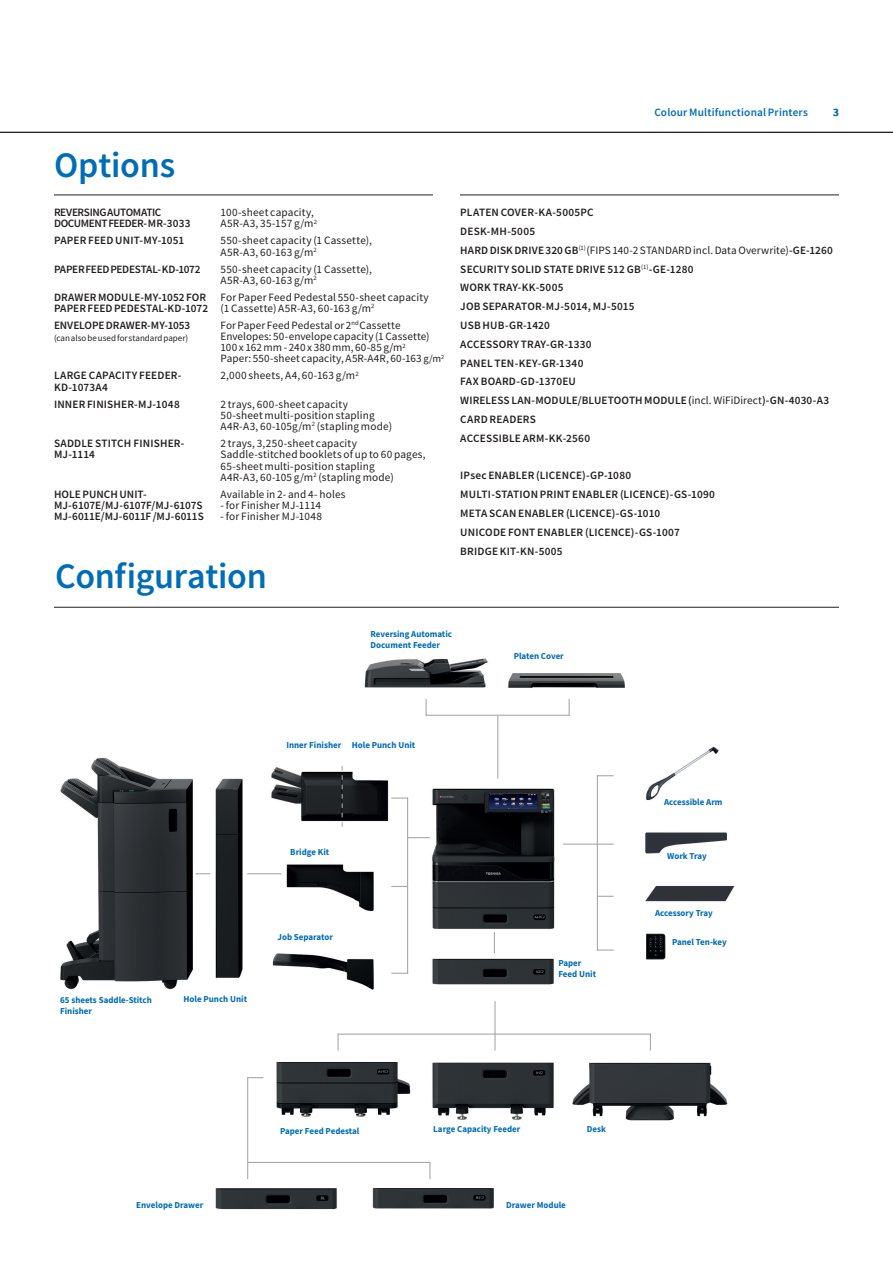
<style>
.page{position:relative;width:893px;height:1263px;background:#fff}
.page>*{position:absolute;margin:0;border:0;box-sizing:border-box;transform-origin:0 0}
.Headline_24pt{font:500 36px "Toshiba Sans";letter-spacing:-.005em;color:#006db7}
.Table_category_7_5pt{font:500 11.25px/11.2px "Toshiba Sans";letter-spacing:.01em;color:#231f20}
.Table_description_7{font:11.25px/11.2px "Toshiba Sans";letter-spacing:.015em;color:#231f20}
.Table_category_7_5pt-2{font:11.25px "Toshiba Sans";letter-spacing:.005em;color:#231f20}
.Table_category_7_5pt-3{font:500 11.25px/11.2px "Toshiba Sans";letter-spacing:-.035em;color:#231f20}
.Page_title_7_5pt{font:500 11.25px "Toshiba Sans";letter-spacing:.015em;color:#006db7}
.Table_category_7_5pt-4{font:500 11.25px "Toshiba Sans";letter-spacing:-.03em;color:#231f20}
.Table_description_7-2{font:11.1px/11.1px "Toshiba Sans";letter-spacing:.005em;color:#231f20}
.t1{font:700 9.15px/10.9px "Toshiba Sans";color:#006db7}
.Table_category_7_5pt-5{font:9px "Toshiba Sans";color:#231f20}
.s1{font-size:10.5px}
.s2{font-weight:500}
.s3{font-weight:400}
</style>
<div class="page">
<hr style="left:0;top:132px;width:893px;height:1px;background:#231f20">
<hr style="left:54px;top:195px;width:379px;height:1px;background:#231f20">
<hr style="left:460px;top:195px;width:379px;height:1px;background:#231f20">
<img style="left:60px;top:658px;width:675px;height:552px">
<svg style="left:391px;top:973px;width:16px;height:1px"></svg>
<svg style="left:391px;top:797px;width:16px;height:2px"></svg>
<svg style="left:408px;top:837px;width:22px;height:1px"></svg>
<svg style="left:391px;top:886px;width:16px;height:1px"></svg>
<hr style="left:407px;top:797px;width:1px;height:177px;background:#a8a9ad">
<svg style="left:598px;top:775px;width:16px;height:1px"></svg>
<hr style="left:563px;top:843px;width:34px;height:2px;background:#a8a9ad">
<svg style="left:598px;top:843px;width:16px;height:2px"></svg>
<svg style="left:598px;top:896px;width:16px;height:1px"></svg>
<svg style="left:598px;top:949px;width:16px;height:1px"></svg>
<hr style="left:597px;top:775px;width:1px;height:175px;background:#a8a9ad">
<svg style="left:342px;top:766px;width:1px;height:61px"></svg>
<svg style="left:494px;top:932px;width:1px;height:21px"></svg>
<svg style="left:426px;top:699px;width:1px;height:16px"></svg>
<svg style="left:569px;top:699px;width:1px;height:16px"></svg>
<hr style="left:426px;top:715px;width:144px;height:1px;background:#a8a9ad">
<hr style="left:497px;top:716px;width:1px;height:62px;background:#a8a9ad">
<hr style="left:494px;top:1001px;width:2px;height:34px;background:#a8a9ad">
<svg style="left:494px;top:1035px;width:2px;height:15px"></svg>
<svg style="left:337px;top:1035px;width:2px;height:15px"></svg>
<svg style="left:650px;top:1035px;width:1px;height:15px"></svg>
<hr style="left:337px;top:1033px;width:314px;height:2px;background:#a8a9ad">
<hr style="left:247px;top:873px;width:35px;height:1px;background:#a8a9ad">
<svg style="left:196px;top:873px;width:14px;height:1px"></svg>
<svg style="left:429px;top:1163px;width:1px;height:16px"></svg>
<hr style="left:247px;top:1162px;width:183px;height:1px;background:#a8a9ad">
<hr style="left:247px;top:1077px;width:1px;height:102px;background:#a8a9ad">
<svg style="left:248px;top:1077px;width:15px;height:1px"></svg>
<hr style="left:54px;top:607px;width:785px;height:1px;background:#231f20">
<p class="Page_title_7_5pt" style="left:654px;top:105px;width:155px">Colour Multifunctional Printers</p>
<p class="Page_title_7_5pt" style="left:833px;top:105px;width:7px">3</p>
<p class="Headline_24pt" style="left:54px;top:141px;width:123px">Options</p>
<p class="Table_category_7_5pt-3" style="left:54px;top:207px;width:138px">REVERSING AUTOMATIC<br>DOCUMENT FEEDER- MR-3033</p>
<p class="Table_description_7" style="left:221px;top:207px;width:98px">100-sheet capacity,<br>A5R-A3, 35-157 g/m<sup>2</sup></p>
<p class="Table_category_7_5pt" style="left:54px;top:235px;width:132px">PAPER FEED UNIT-MY-1051</p>
<p class="Table_description_7" style="left:221px;top:235px;width:153px">550-sheet capacity (1 Cassette),<br>A5R-A3, 60-163 g/m<sup>2</sup></p>
<p class="Table_category_7_5pt-4" style="left:54px;top:261px;width:148px">PAPER FEED PEDESTAL- KD-1072</p>
<p class="Table_description_7" style="left:221px;top:263px;width:153px">550-sheet capacity (1 Cassette),<br>A5R-A3, 60-163 g/m<sup>2</sup></p>
<p class="Table_category_7_5pt" style="left:54px;top:291px;width:156px">DRAWER MODULE-MY-1052 FOR<br>PAPER FEED PEDESTAL-KD-1072</p>
<p class="Table_description_7" style="left:221px;top:291px;width:210px">For Paper Feed Pedestal 550-sheet capacity (1 Cassette) A5R-A3, 60-163 g/m<sup>2</sup></p>
<p class="Table_category_7_5pt" style="left:54px;top:319px;width:138px">ENVELOPE DRAWER-MY-1053</p>
<p class="Table_category_7_5pt-5" style="left:54px;top:332px;width:136px">(can also be used for standard paper)</p>
<p class="Table_description_7-2" style="left:221px;top:320px;width:225px">For Paper Feed Pedestal or 2<sup>nd</sup> Cassette Envelopes: 50-envelope capacity (1 Cassette)<br>100 x 162 mm - 240 x 380 mm, 60-85 g/m<sup>2<br></sup>Paper: 550-sheet capacity, A5R-A4R, 60-163 <span class="s1">g/m</span><sup>2</sup></p>
<p class="Table_category_7_5pt" style="left:54px;top:370px;width:129px">LARGE CAPACITY FEEDER-<br>KD-1073A4</p>
<p class="Table_description_7" style="left:221px;top:370px;width:140px">2,000 sheets, A4, 60-163 g/m<sup>2</sup></p>
<p class="Table_category_7_5pt" style="left:54px;top:398px;width:127px">INNER FINISHER-MJ-1048</p>
<p class="Table_description_7" style="left:221px;top:398px;width:173px">2 trays, 600-sheet capacity<br>50-sheet multi-position stapling<br>A4R-A3, 60-105g/m<sup>2</sup> (stapling mode)</p>
<p class="Table_category_7_5pt" style="left:54px;top:437px;width:132px">SADDLE STITCH FINISHER-<br>MJ-1114</p>
<p class="Table_description_7" style="left:221px;top:438px;width:207px">2 trays, 3,250-sheet capacity Saddle-stitched booklets of up to 60 pages, 65-sheet multi-position stapling<br>A4R-A3, 60-105 g/m<sup>2</sup> (stapling mode)</p>
<p class="Table_category_7_5pt" style="left:54px;top:488px;width:151px">HOLE PUNCH UNIT-<br>MJ-6107E/MJ-6107F/MJ-6107S<br>MJ-6011E/MJ-6011F /MJ-6011S</p>
<p class="Table_description_7" style="left:221px;top:488px;width:127px">Available in 2- and 4- holes</p>
<p class="Table_description_7" style="left:221px;top:499px;width:102px">- for Finisher MJ-1114</p>
<p class="Table_description_7" style="left:221px;top:511px;width:103px">- for Finisher MJ-1048</p>
<p class="Headline_24pt" style="left:55px;top:552px;width:213px">Configuration</p>
<p class="Table_category_7_5pt" style="left:460px;top:207px;width:135px">PLATEN COVER-KA-5005PC</p>
<p class="Table_category_7_5pt" style="left:460px;top:225px;width:76px">DESK-MH-5005</p>
<p class="Table_category_7_5pt-2" style="left:460px;top:243px;width:374px"><span class="s2">HARD DISK DRIVE 320 GB</span><sup>(1)</sup> (FIPS 140-2 STANDARD incl. Data Overwrite)<span class="s2">-GE-1260</span></p>
<p class="Table_category_7_5pt" style="left:460px;top:263px;width:235px">SECURITY SOLID STATE DRIVE 512 GB<sup>(1)</sup>-GE-1280</p>
<p class="Table_category_7_5pt" style="left:460px;top:282px;width:105px">WORK TRAY-KK-5005</p>
<p class="Table_category_7_5pt" style="left:460px;top:301px;width:176px">JOB SEPARATOR-MJ-5014, MJ-5015</p>
<p class="Table_category_7_5pt" style="left:460px;top:319px;width:91px">USB HUB-GR-1420</p>
<p class="Table_category_7_5pt" style="left:460px;top:338px;width:133px">ACCESSORY TRAY-GR-1330</p>
<p class="Table_category_7_5pt" style="left:460px;top:357px;width:125px">PANEL TEN-KEY-GR-1340</p>
<p class="Table_category_7_5pt" style="left:460px;top:376px;width:117px">FAX BOARD-GD-1370EU</p>
<p class="Table_category_7_5pt" style="left:460px;top:395px;width:370px">WIRELESS LAN-MODULE/BLUETOOTH MODULE (<span class="s3">incl. WiFiDirect</span>)-GN-4030-A3</p>
<p class="Table_category_7_5pt" style="left:460px;top:413px;width:77px">CARD READERS</p>
<p class="Table_category_7_5pt" style="left:460px;top:432px;width:131px">ACCESSIBLE ARM-KK-2560</p>
<p class="Table_category_7_5pt" style="left:460px;top:470px;width:172px">IPsec ENABLER (LICENCE)-GP-1080</p>
<p class="Table_category_7_5pt" style="left:460px;top:489px;width:256px">MULTI-STATION PRINT ENABLER (LICENCE)-GS-1090</p>
<p class="Table_category_7_5pt" style="left:460px;top:507px;width:201px">META SCAN ENABLER (LICENCE)-GS-1010</p>
<p class="Table_category_7_5pt" style="left:460px;top:526px;width:221px">UNICODE FONT ENABLER (LICENCE)-GS-1007</p>
<p class="Table_category_7_5pt" style="left:460px;top:545px;width:104px">BRIDGE KIT-KN-5005</p>
<p class="t1" style="left:370px;top:628px;width:83px">Reversing Automatic<br>Document Feeder</p>
<p class="t1" style="left:514px;top:650px;width:52px">Platen Cover</p>
<p class="t1" style="left:286px;top:740px;width:56px">Inner Finisher</p>
<p class="t1" style="left:352px;top:740px;width:65px">Hole Punch Unit</p>
<p class="t1" style="left:60px;top:994px;width:93px">65 sheets Saddle-Stitch</p>
<p class="t1" style="left:184px;top:993px;width:65px">Hole Punch Unit</p>
<p class="t1" style="left:60px;top:1005px;width:34px">Finisher</p>
<p class="t1" style="left:290px;top:846px;width:40px">Bridge Kit</p>
<p class="t1" style="left:277px;top:931px;width:57px">Job Separator</p>
<p class="t1" style="left:558px;top:957px;width:39px">Paper<br>Feed Unit</p>
<p class="t1" style="left:664px;top:797px;width:60px">Accessible Arm</p>
<p class="t1" style="left:667px;top:850px;width:41px">Work Tray</p>
<p class="t1" style="left:655px;top:907px;width:59px">Accessory Tray</p>
<p class="t1" style="left:672px;top:936px;width:56px">Panel Ten-key</p>
<p class="t1" style="left:280px;top:1126px;width:81px">Paper Feed Pedestal</p>
<p class="t1" style="left:433px;top:1123px;width:89px">Large Capacity Feeder</p>
<p class="t1" style="left:587px;top:1124px;width:21px">Desk</p>
<p class="t1" style="left:136px;top:1199px;width:69px">Envelope Drawer</p>
<p class="t1" style="left:506px;top:1199px;width:61px">Drawer Module</p>
</div>
